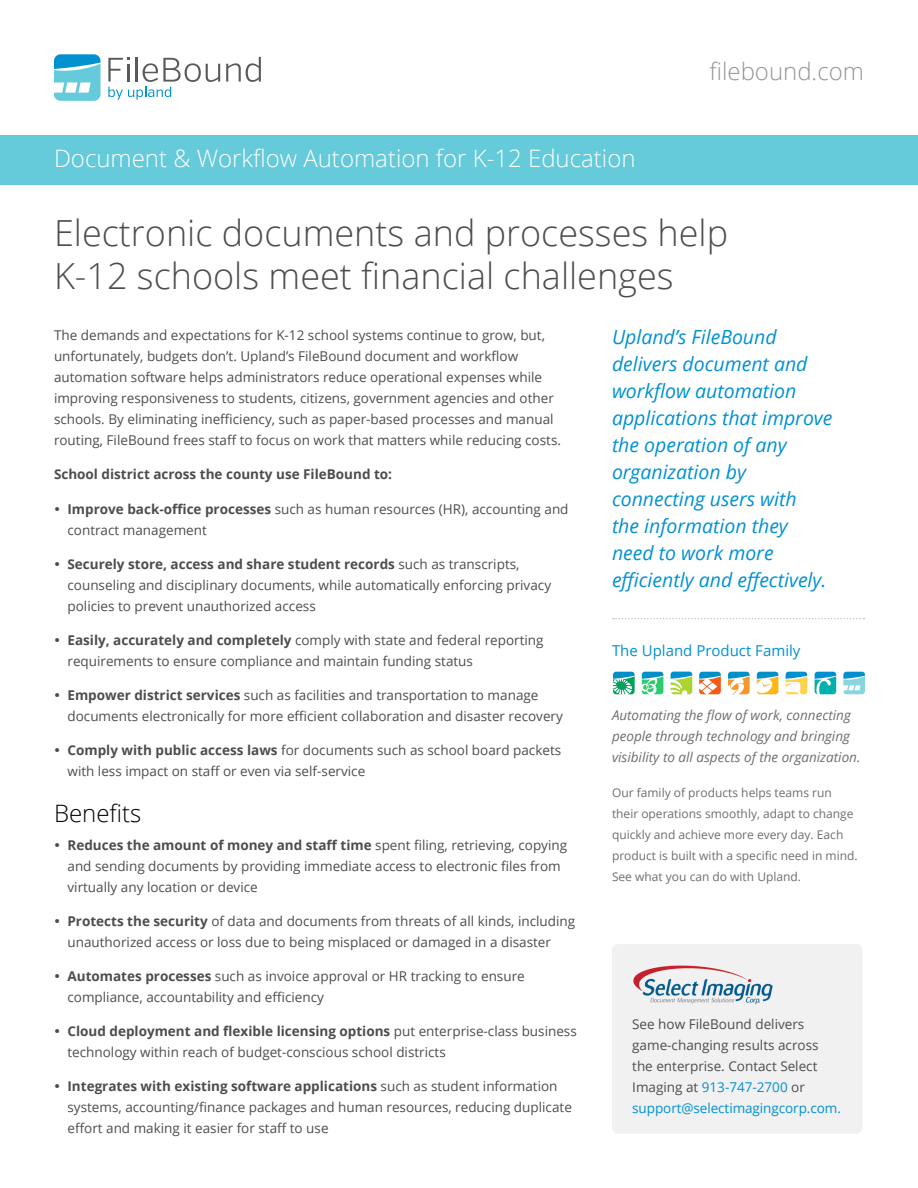
<style>
.page{position:relative;width:918px;height:1188px;background:#fff}
.page>*{position:absolute;margin:0;border:0;box-sizing:border-box;transform-origin:0 0}
.Headline{font:300 36px/43.5px "Open Sans";color:#4d4d4f}
.Headline-2{font:300 24px "Open Sans";color:#fff}
.URL{font:300 24px "Open Sans";color:#939598}
.Subheadings{font:300 24px "Open Sans";color:#000}
.t1{font:italic 19.5px/27px "Open Sans";color:#0091d1}
.Footer_Heading{font:15px "Open Sans";color:#0091d1}
.Body_Text{font:13.5px/21px "Open Sans";color:#4d4d4f}
.Sidebar_Italics{font:italic 13.5px/21px "Open Sans";color:#6d6e71}
.Body_Text-2{font:700 13.5px "Open Sans";color:#4d4d4f}
.Sidebar_Copy{font:12px/21px "Open Sans";color:#6d6e71}
.s1{font-weight:700}
.s2{color:#0091d1}
</style>
<div class="page">
<div style="left:0;top:135px;width:918px;height:49px;background:#65cada"></div>
<svg style="left:226px;top:57px;width:35px;height:25px"></svg>
<svg style="left:108px;top:57px;width:112px;height:43px"></svg>
<svg style="left:54px;top:54px;width:47px;height:47px"></svg>
<svg style="left:613px;top:672px;width:22px;height:22px"></svg>
<svg style="left:699px;top:672px;width:22px;height:22px"></svg>
<svg style="left:843px;top:672px;width:22px;height:22px"></svg>
<svg style="left:815px;top:672px;width:21px;height:22px"></svg>
<svg style="left:757px;top:672px;width:21px;height:22px"></svg>
<svg style="left:728px;top:672px;width:22px;height:22px"></svg>
<svg style="left:785px;top:672px;width:22px;height:23px"></svg>
<svg style="left:642px;top:672px;width:50px;height:23px"></svg>
<svg style="left:613px;top:618px;width:252px;height:1px"></svg>
<div style="left:612px;top:944px;width:250px;height:190px;background:#f1f1f2;border-radius:7px"></div>
<img style="left:633px;top:965px;width:140px;height:40px">
<p class="Headline-2" style="left:54px;top:142px;width:583px">Document &amp; Workflow Automation for K-12 Education</p>
<p class="URL" style="left:709px;top:55px;width:156px">filebound.com</p>
<p class="Headline" style="left:54px;top:210px;width:676px">Electronic documents and processes help<br>K-12 schools meet financial challenges</p>
<p class="Body_Text" style="left:54px;top:324px;width:509px">The demands and expectations for K-12 school systems continue to grow, but, unfortunately, budgets don’t. Upland’s FileBound document and workflow automation software helps administrators reduce operational expenses while improving responsiveness to students, citizens, government agencies and other schools. By eliminating inefficiency, such as paper-based processes and manual routing, FileBound frees staff to focus on work that matters while reducing costs.</p>
<p class="Body_Text-2" style="left:54px;top:465px;width:340px">School district across the county use FileBound to:</p>
<p class="Body_Text" style="left:68px;top:498px;width:503px;text-indent:-14px">• <span class="s1">Improve back-office processes</span> such as human resources (HR), accounting and contract management</p>
<p class="Body_Text" style="left:68px;top:553px;width:485px;text-indent:-14px">• <span class="s1">Securely store, access and share student records</span> such as transcripts, counseling and disciplinary documents, while automatically enforcing privacy policies to prevent unauthorized access</p>
<p class="Body_Text" style="left:68px;top:629px;width:478px;text-indent:-14px">• <span class="s1">Easily, accurately and completely</span> comply with state and federal reporting requirements to ensure compliance and maintain funding status</p>
<p class="Body_Text" style="left:68px;top:684px;width:497px;text-indent:-14px">• <span class="s1">Empower district services</span> such as facilities and transportation to manage documents electronically for more efficient collaboration and disaster recovery</p>
<p class="Body_Text" style="left:68px;top:739px;width:495px;text-indent:-14px">• <span class="s1">Comply with public access laws</span> for documents such as school board packets with less impact on staff or even via self-service</p>
<p class="Subheadings" style="left:54px;top:797px;width:89px">Benefits</p>
<p class="Body_Text" style="left:68px;top:834px;width:501px;text-indent:-14px">• <span class="s1">Reduces the amount of money and staff time</span> spent filing, retrieving, copying and sending documents by providing immediate access to electronic files from virtually any location or device</p>
<p class="Body_Text" style="left:68px;top:910px;width:509px;text-indent:-14px">• <span class="s1">Protects the security</span> of data and documents from threats of all kinds, including unauthorized access or loss due to being misplaced or damaged in a disaster</p>
<p class="Body_Text" style="left:68px;top:965px;width:459px;text-indent:-14px">• <span class="s1">Automates processes</span> such as invoice approval or HR tracking to ensure compliance, accountability and efficiency</p>
<p class="Body_Text" style="left:68px;top:1020px;width:511px;text-indent:-14px">• <span class="s1">Cloud deployment and flexible licensing options</span> put enterprise-class business technology within reach of budget-conscious school districts</p>
<p class="Body_Text" style="left:68px;top:1075px;width:506px;text-indent:-14px">• <span class="s1">Integrates with existing software applications</span> such as student information systems, accounting/finance packages and human resources, reducing duplicate effort and making it easier for staff to use</p>
<p class="t1" style="left:612px;top:323px;width:197px">Upland’s FileBound delivers document and workflow automation</p>
<p class="t1" style="left:612px;top:404px;width:222px">applications that improve the operation of any organization by</p>
<p class="t1" style="left:612px;top:485px;width:186px">connecting users with the information they need to work more</p>
<p class="t1" style="left:612px;top:566px;width:216px">efficiently and effectively.</p>
<p class="Footer_Heading" style="left:612px;top:641px;width:190px">The Upland Product Family</p>
<p class="Sidebar_Italics" style="left:612px;top:704px;width:250px">Automating the flow of work, connecting people through technology and bringing visibility to all aspects of the organization.</p>
<p class="Sidebar_Copy" style="left:612px;top:782px;width:247px">Our family of products helps teams run their operations smoothly, adapt to change quickly and achieve more every day. Each product is built with a specific need in mind.<br>See what you can do with Upland.</p>
<p class="Body_Text" style="left:632px;top:1014px;width:210px">See how FileBound delivers game-changing results across the enterprise. Contact Select<br>Imaging at <span class="s2">913-747-2700</span> or <span class="s2">support@selectimagingcorp.com.</span></p>
</div>
